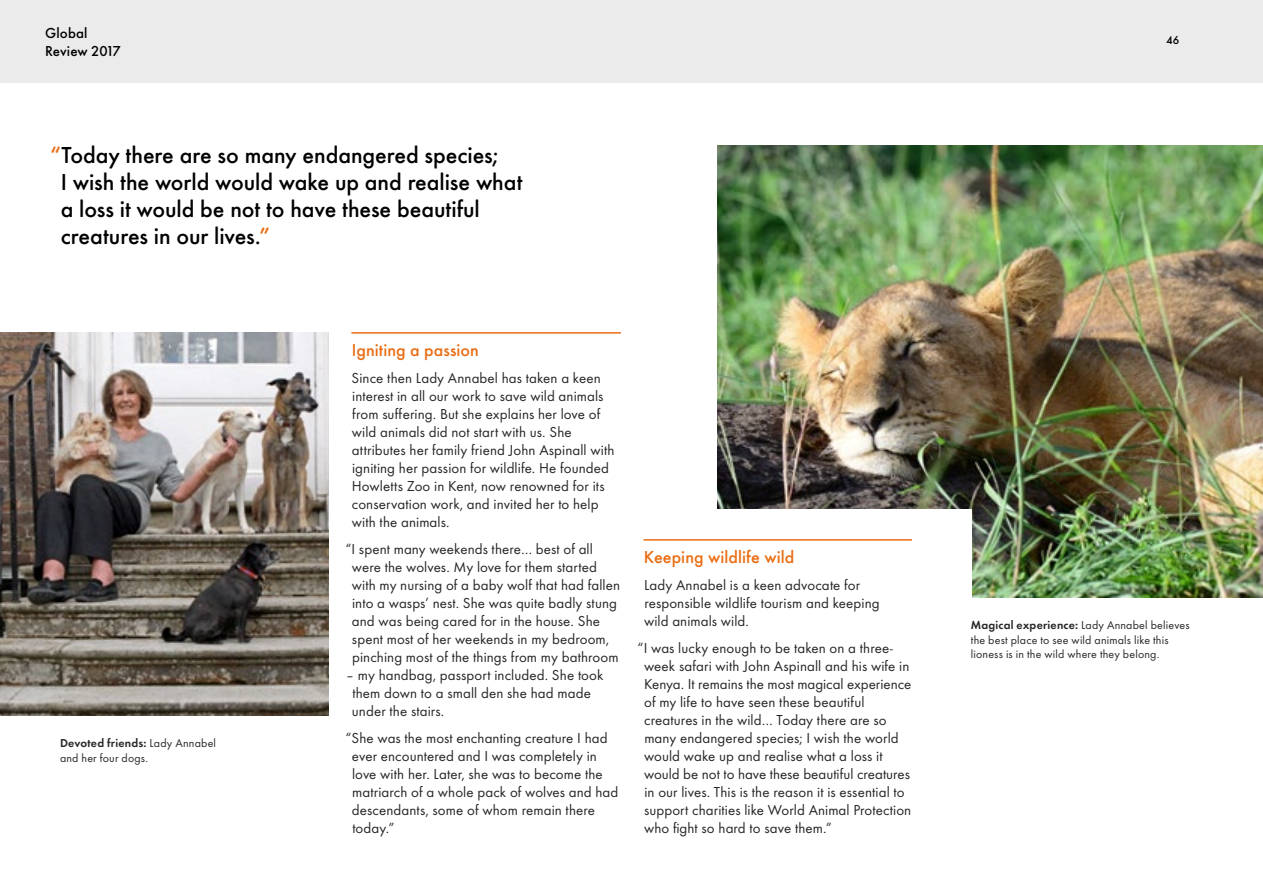
<style>
.page{position:relative;width:1263px;height:893px;background:#fff}
.page>*{position:absolute;margin:0;border:0;box-sizing:border-box;transform-origin:0 0}
.t1{font:500 24px/27px "Futura Round";letter-spacing:-.005em;color:#000}
.t2{font:500 18px "Futura Round";letter-spacing:.005em;color:#ea6c11}
.t3{font:15px/18px "Futura Round";letter-spacing:.005em;color:#262626}
.t4{font:500 15px/18px "Futura Round";letter-spacing:.01em;color:#000}
.t5{font:12px/14.2px "Futura Round";letter-spacing:.015em;color:#262626}
.t6{font:500 12px "Futura Round";color:#000}
.s1{color:#ea6c11}
.s2{font-weight:600}
</style>
<div class="page">
<img style="left:717px;top:146px;width:546px;height:452px">
<img style="left:0;top:332px;width:329px;height:384px">
<div style="left:551px;top:509px;width:420px;height:296px;background:#fff"></div>
<div style="left:0;top:0;width:1263px;height:83px;background:#ebebeb"></div>
<hr style="left:643px;top:539px;width:269px;height:2px;background:#ea6c11">
<hr style="left:351px;top:332px;width:270px;height:2px;background:#ea6c11">
<p class="t4" style="left:45px;top:23px;width:77px">Global<br>Review 2017</p>
<p class="t6" style="left:1166px;top:31px;width:14px">46</p>
<h1 class="t1" style="left:61px;top:140px;width:463px;text-indent:-11px"><span class="s1">“</span>Today there are so many endangered species;<br>I wish the world would wake up and realise what a loss it would be not to have these beautiful creatures in our lives.<span class="s1">”</span></h1>
<p class="t5" style="left:60px;top:735px;width:158px"><span class="s2">Devoted friends:</span> Lady Annabel and her four dogs.</p>
<p class="t2" style="left:352px;top:337px;width:129px">Igniting a passion</p>
<p class="t3" style="left:352px;top:368px;width:264px">Since then Lady Annabel has taken a keen interest in all our work to save wild animals from suffering. But she explains her love of wild animals did not start with us. She attributes her family friend John Aspinall with igniting her passion for wildlife. He founded Howletts Zoo in Kent, now renowned for its conservation work, and invited her to help with the animals.</p>
<p class="t3" style="left:352px;top:539px;width:270px;text-indent:-7px">“I spent many weekends there… best of all were the wolves. My love for them started with my nursing of a baby wolf that had fallen into a wasps’ nest. She was quite badly stung and was being cared for in the house. She spent most of her weekends in my bedroom, pinching most of the things from my bathroom</p>
<p class="t3" style="left:352px;top:665px;width:253px;text-indent:-6px">– my handbag, passport included. She took them down to a small den she had made under the stairs.</p>
<p class="t3" style="left:352px;top:728px;width:268px;text-indent:-7px">“She was the most enchanting creature I had ever encountered and I was completely in love with her. Later, she was to become the matriarch of a whole pack of wolves and had descendants, some of whom remain there today.”</p>
<p class="t2" style="left:644px;top:544px;width:152px">Keeping wildlife wild</p>
<p class="t3" style="left:644px;top:575px;width:237px">Lady Annabel is a keen advocate for responsible wildlife tourism and keeping wild animals wild.</p>
<p class="t3" style="left:644px;top:638px;width:269px;text-indent:-7px">“I was lucky enough to be taken on a three&shy;week safari with John Aspinall and his wife in Kenya. It remains the most magical experience of my life to have seen these beautiful creatures in the wild… Today there are so many endangered species; I wish the world would wake up and realise what a loss it would be not to have these beautiful creatures in our lives. This is the reason it is essential to support charities like World Animal Protection who fight so hard to save them.”</p>
<p class="t5" style="left:971px;top:617px;width:220px"><span class="s2">Magical experience:</span> Lady Annabel believes the best place to see wild animals like this lioness is in the wild where they belong.</p>
</div>
